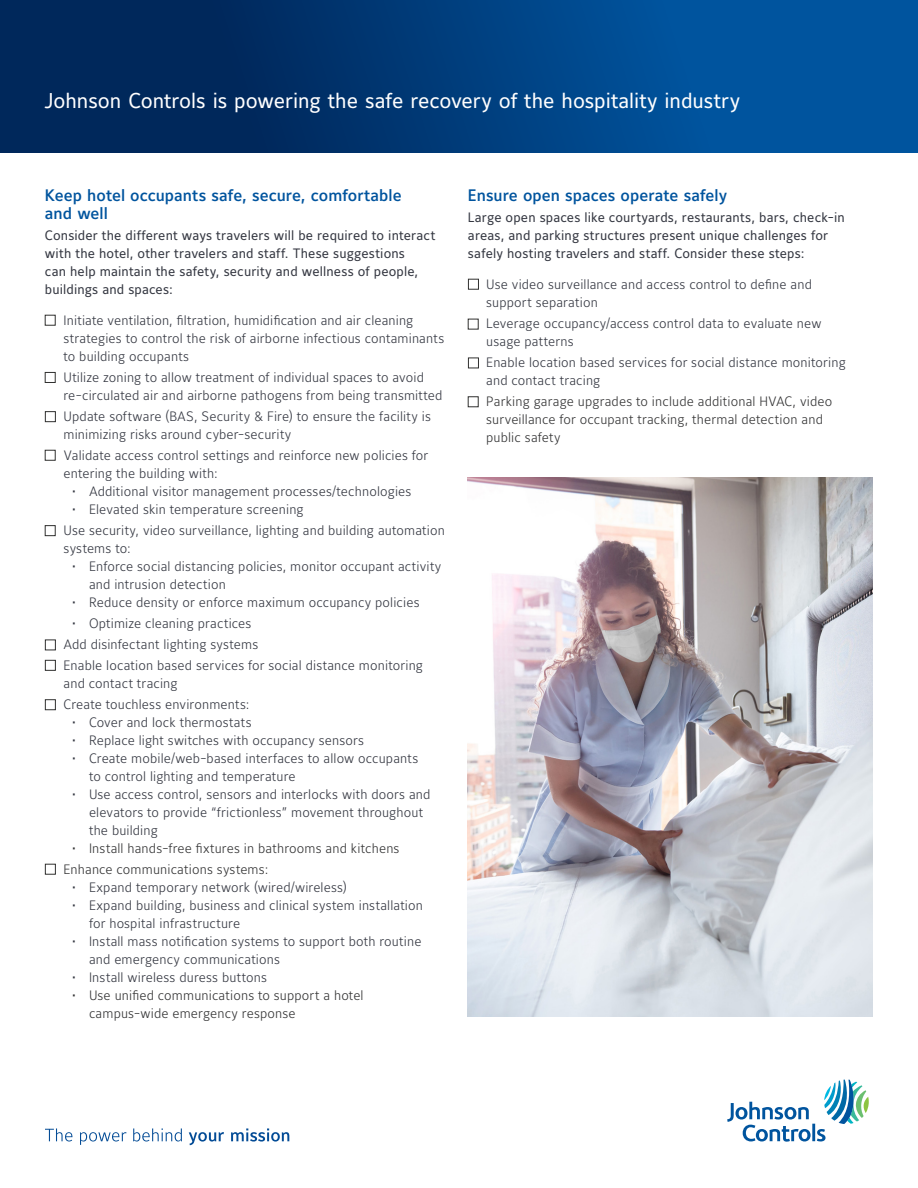
<style>
.page{position:relative;width:918px;height:1188px;background:#fff}
.page>*{position:absolute;margin:0;border:0;box-sizing:border-box;transform-origin:0 0}
.t1{font:21.15px "Maurea Jci Lf ML";letter-spacing:-.005em;color:#fff}
.t2{font:500 16.5px/18px "Maurea Jci Lf ML";letter-spacing:.005em;color:#00549e}
.t3{font:300 13.5px/18px "Maurea Jci Lf ML";letter-spacing:.01em;color:#343741}
.t4{font:13.5px/18px "Maurea Jci Lf ML";letter-spacing:.01em;color:#343741}
.t5{font:300 13.5px/18px "Maurea Jci Lf ML";letter-spacing:.01em;color:#333334}
</style>
<div class="page">
<img style="left:468px;top:477px;width:405px;height:540px">
<div style="left:0;top:0;width:918px;height:153px;background:linear-gradient(to right,#001f4e,#005caa)"></div>
<div style="left:45px;top:372px;width:10px;height:11px;border:1px solid #30302f"></div>
<div style="left:45px;top:411px;width:11px;height:11px;border:1px solid #30302f"></div>
<div style="left:45px;top:450px;width:10px;height:10px;border:1px solid #30302f"></div>
<div style="left:45px;top:525px;width:10px;height:11px;border:1px solid #30302f"></div>
<div style="left:45px;top:640px;width:11px;height:10px;border:1px solid #30302f"></div>
<div style="left:45px;top:660px;width:11px;height:11px;border:1px solid #30302f"></div>
<div style="left:45px;top:864px;width:11px;height:10px;border:1px solid #30302f"></div>
<svg style="left:45px;top:1128px;width:244px;height:17px"></svg>
<svg style="left:727px;top:1080px;width:142px;height:62px"></svg>
<div style="left:45px;top:700px;width:11px;height:10px;border:1px solid #30302f"></div>
<div style="left:468px;top:279px;width:11px;height:10px;border:1px solid #30302f"></div>
<div style="left:468px;top:358px;width:11px;height:10px;border:1px solid #30302f"></div>
<h1 class="t1" style="left:45px;top:88px;width:697px">Johnson Controls is powering the safe recovery of the hospitality industry</h1>
<p class="t2" style="left:45px;top:187px;width:358px">Keep hotel occupants safe, secure, comfortable and well</p>
<p class="t4" style="left:45px;top:227px;width:392px">Consider the different ways travelers will be required to interact with the hotel, other travelers and staff. These suggestions<br>can help maintain the safety, security and wellness of people, buildings and spaces:</p>
<p class="t3" style="left:64px;top:311px;width:382px">Initiate ventilation, filtration, humidification and air cleaning strategies to control the risk of airborne infectious contaminants to building occupants</p>
<p class="t3" style="left:64px;top:368px;width:381px">Utilize zoning to allow treatment of individual spaces to avoid re-circulated air and airborne pathogens from being transmitted</p>
<p class="t3" style="left:64px;top:407px;width:369px">Update software (BAS, Security &amp; Fire) to ensure the facility is minimizing risks around cyber-security</p>
<p class="t3" style="left:64px;top:446px;width:366px">Validate access control settings and reinforce new policies for entering the building with:</p>
<p class="t3" style="left:72px;top:482px;width:341px">• Additional visitor management processes/technologies</p>
<p class="t3" style="left:64px;top:499px;width:383px;line-height:21px;text-indent:9px">• Elevated skin temperature screening<br>Use security, video surveillance, lighting and building automation</p>
<p class="t3" style="left:64px;top:539px;width:69px">systems to:</p>
<p class="t3" style="left:89px;top:557px;width:354px;text-indent:-17px">• Enforce social distancing policies, monitor occupant activity and intrusion detection</p>
<p class="t3" style="left:72px;top:593px;width:349px">• Reduce density or enforce maximum occupancy policies</p>
<p class="t3" style="left:64px;top:613px;width:361px;line-height:21px;text-indent:9px">• Optimize cleaning practices<br>Add disinfectant lighting systems<br>Enable location based services for social distance monitoring</p>
<p class="t3" style="left:64px;top:673px;width:188px;line-height:21px">and contact tracing<br>Create touchless environments:</p>
<p class="t3" style="left:72px;top:713px;width:181px">• Cover and lock thermostats</p>
<p class="t3" style="left:72px;top:731px;width:294px">• Replace light switches with occupancy sensors</p>
<p class="t3" style="left:89px;top:749px;width:331px;text-indent:-17px">• Create mobile/web-based interfaces to allow occupants to control lighting and temperature</p>
<p class="t3" style="left:89px;top:785px;width:343px;text-indent:-17px">• Use access control, sensors and interlocks with doors and elevators to provide “frictionless” movement throughout the building</p>
<p class="t5" style="left:64px;top:838px;width:338px;line-height:21px;text-indent:9px">• Install hands-free fixtures in bathrooms and kitchens<br>Enhance communications systems:</p>
<p class="t3" style="left:72px;top:878px;width:276px">• Expand temporary network (wired/wireless)</p>
<p class="t3" style="left:89px;top:896px;width:336px;text-indent:-17px">• Expand building, business and clinical system installation for hospital infrastructure</p>
<p class="t3" style="left:89px;top:932px;width:334px;text-indent:-17px">• Install mass notification systems to support both routine and emergency communications</p>
<p class="t3" style="left:72px;top:968px;width:197px">• Install wireless duress buttons</p>
<p class="t5" style="left:89px;top:986px;width:276px;text-indent:-17px">• Use unified communications to support a hotel campus-wide emergency response</p>
<p class="t2" style="left:468px;top:187px;width:261px">Ensure open spaces operate safely</p>
<p class="t4" style="left:468px;top:209px;width:378px">Large open spaces like courtyards, restaurants, bars, check-in areas, and parking structures present unique challenges for safely hosting travelers and staff. Consider these steps:</p>
<p class="t3" style="left:486px;top:275px;width:327px">Use video surveillance and access control to define and support separation</p>
<p class="t3" style="left:486px;top:314px;width:337px">Leverage occupancy/access control data to evaluate new usage patterns</p>
<p class="t3" style="left:486px;top:353px;width:361px">Enable location based services for social distance monitoring and contact tracing</p>
<p class="t5" style="left:486px;top:392px;width:348px">Parking garage upgrades to include additional HVAC, video surveillance for occupant tracking, thermal detection and public safety</p>
</div>
